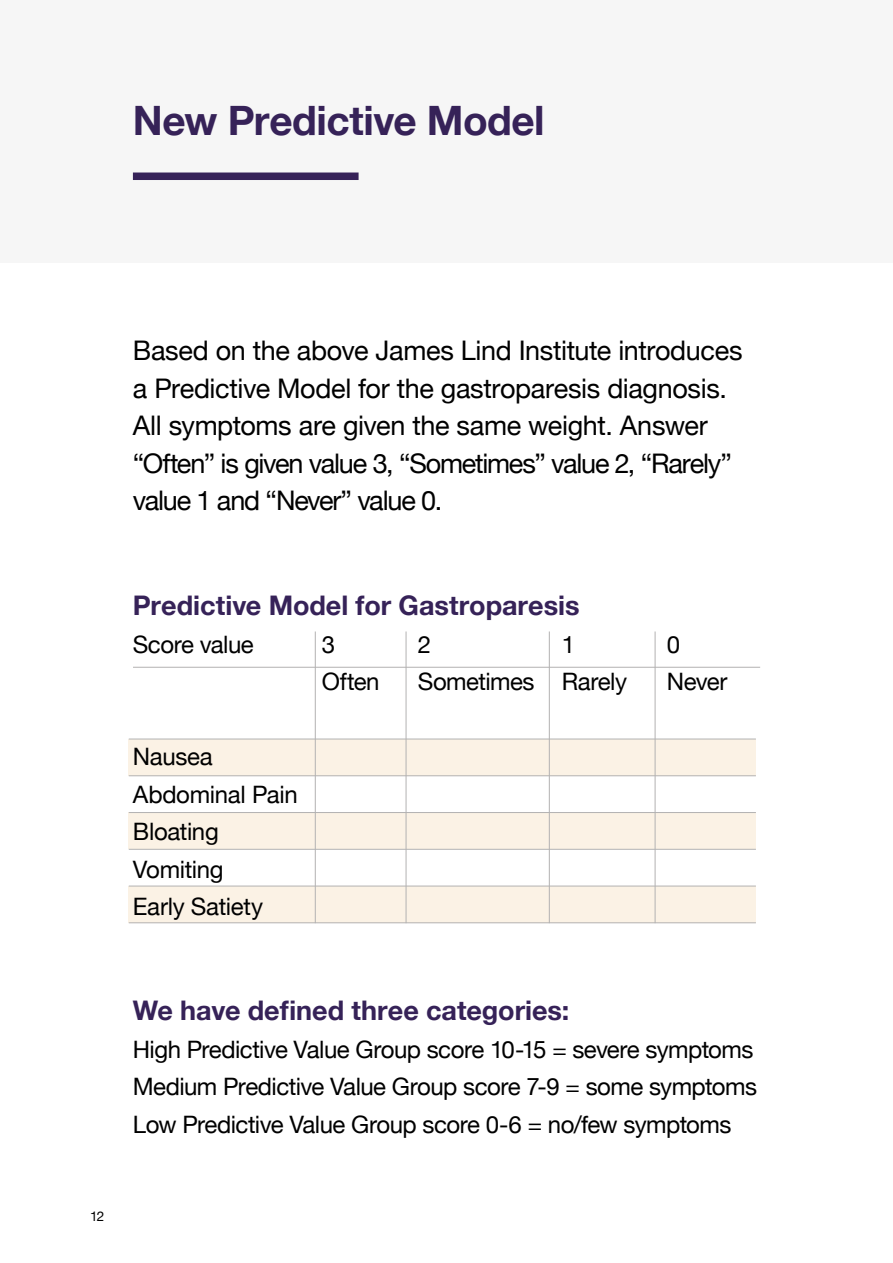
<style>
.page{position:relative;width:893px;height:1263px;background:#fff}
.page>*{position:absolute;margin:0;border:0;box-sizing:border-box;transform-origin:0 0}
.t1{font:700 40.5px "Helvetica Neue";letter-spacing:-.01em;color:#362258}
.t2{font:27px/37.5px "Helvetica Neue";letter-spacing:-.015em;color:#000}
.t3{font:700 27px "Helvetica Neue";color:#362258}
.t4{font:24px/37.5px "Helvetica Neue";letter-spacing:-.02em;color:#000}
.t5{font:13.5px "Helvetica Neue";color:#000}
</style>
<div class="page">
<div style="left:129px;top:739px;width:627px;height:37px;background:#fbf2e5"></div>
<div style="left:129px;top:812px;width:627px;height:37px;background:#fbf2e5"></div>
<div style="left:129px;top:886px;width:627px;height:36px;background:#fbf2e5"></div>
<hr style="left:133px;top:667px;width:627px;height:1px;background:#b3b2b2">
<hr style="left:129px;top:775px;width:627px;height:1px;background:#b3b2b2">
<hr style="left:129px;top:739px;width:627px;height:1px;background:#b3b2b2">
<hr style="left:129px;top:812px;width:627px;height:1px;background:#b3b2b2">
<hr style="left:129px;top:849px;width:627px;height:1px;background:#b3b2b2">
<hr style="left:129px;top:886px;width:627px;height:1px;background:#b3b2b2">
<hr style="left:129px;top:922px;width:627px;height:1px;background:#b3b2b2">
<div style="left:0;top:0;width:893px;height:263px;background:#f6f6f6"></div>
<div style="left:133px;top:172px;width:226px;height:8px;background:#362258"></div>
<hr style="left:315px;top:631px;width:1px;height:292px;background:#b3b2b2">
<hr style="left:406px;top:631px;width:1px;height:292px;background:#b3b2b2">
<hr style="left:549px;top:631px;width:1px;height:292px;background:#b3b2b2">
<hr style="left:655px;top:631px;width:1px;height:292px;background:#b3b2b2">
<h1 class="t1" style="left:133px;top:89px;width:413px">New Predictive Model</h1>
<p class="t2" style="left:133px;top:333px;width:611px">Based on the above James Lind Institute introduces a Predictive Model for the gastroparesis diagnosis.<br>All symptoms are given the same weight. Answer “Often” is given value 3, “Sometimes” value 2, “Rarely” value 1 and “Never” value 0.</p>
<p class="t3" style="left:133px;top:584px;width:448px">Predictive Model for Gastroparesis</p>
<p class="t4" style="left:133px;top:627px;width:122px">Score value</p>
<p class="t4" style="left:322px;top:627px;width:15px">3</p>
<p class="t4" style="left:418px;top:627px;width:15px">2</p>
<p class="t4" style="left:562px;top:627px;width:15px">1</p>
<p class="t4" style="left:667px;top:627px;width:15px">0</p>
<p class="t4" style="left:322px;top:664px;width:59px">Often</p>
<p class="t4" style="left:418px;top:664px;width:211px">Sometimes Rarely</p>
<p class="t4" style="left:667px;top:664px;width:62px">Never</p>
<p class="t4" style="left:133px;top:739px;width:166px">Nausea<br>Abdominal Pain<br>Bloating<br>Vomiting<br>Early Satiety</p>
<p class="t5" style="left:90px;top:1206px;width:16px">12</p>
<p class="t3" style="left:133px;top:989px;width:438px">We have defined three categories:</p>
<p class="t4" style="left:133px;top:1032px;width:626px">High Predictive Value Group score 10-15 = severe symptoms<br>Medium Predictive Value Group score 7-9 = some symptoms<br>Low Predictive Value Group score 0-6 = no/few symptoms</p>
</div>
